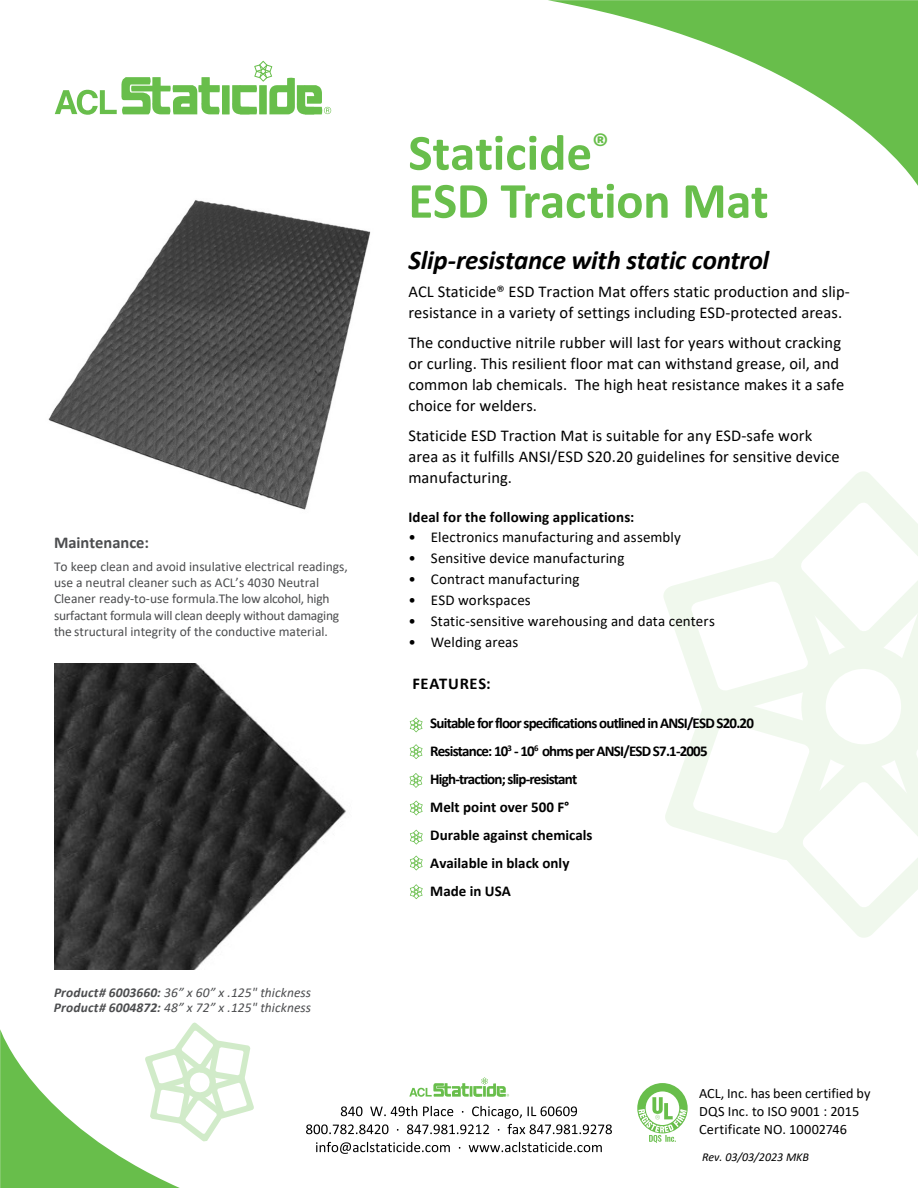
<style>
.page{position:relative;width:918px;height:1188px;background:#fff}
.page>*{position:absolute;margin:0;border:0;box-sizing:border-box;transform-origin:0 0}
.t1{font:700 51px/48px "Calibri";letter-spacing:-.005em;color:#68be4b}
.t2{font:italic 700 27px "Calibri";letter-spacing:-.01em;color:#000}
.t3{font:16.5px/21px "Calibri";letter-spacing:.005em;color:#000}
.t4{font:700 16.5px "Calibri";color:#4c4d4f}
.t5{font:700 16.5px "Calibri";letter-spacing:.04em;color:#000}
.t6{font:700 15px/27.9px "Calibri";letter-spacing:-.055em;color:#000}
.t7{font:15px "Calibri";letter-spacing:.01em;color:#000}
.t8{font:700 15px "Calibri";letter-spacing:.01em;color:#000}
.t9{font:14.25px/18px "Calibri";color:#000}
.t10{font:13.5px/16.2px "Calibri";color:#4c4d4f}
.t11{font:italic 13.5px/15px "Calibri";letter-spacing:.005em;color:#4c4d4f}
.t12{font:italic 12px "Calibri";color:#000}
.s1{font-weight:700}
</style>
<div class="page">
<svg style="left:548px;top:0;width:370px;height:186px"></svg>
<svg style="left:663px;top:471px;width:255px;height:467px"></svg>
<div style="left:222px;top:85px;width:8px;height:29px;background:#68be4b"></div>
<svg style="left:232px;top:61px;width:99px;height:53px"></svg>
<svg style="left:55px;top:77px;width:165px;height:38px"></svg>
<svg style="left:316px;top:1142px;width:286px;height:12px"></svg>
<svg style="left:306px;top:1106px;width:306px;height:28px"></svg>
<svg style="left:409px;top:1077px;width:100px;height:20px"></svg>
<svg style="left:0;top:1022px;width:254px;height:166px"></svg>
<svg style="left:637px;top:1083px;width:51px;height:60px"></svg>
<svg style="left:410px;top:718px;width:13px;height:14px"></svg>
<svg style="left:410px;top:744px;width:13px;height:15px"></svg>
<svg style="left:410px;top:773px;width:12px;height:15px"></svg>
<svg style="left:410px;top:801px;width:13px;height:14px"></svg>
<svg style="left:410px;top:830px;width:13px;height:15px"></svg>
<svg style="left:410px;top:856px;width:13px;height:14px"></svg>
<svg style="left:410px;top:884px;width:13px;height:15px"></svg>
<img style="left:48px;top:200px;width:323px;height:310px">
<img style="left:54px;top:664px;width:292px;height:305px">
<p class="t4" style="left:54px;top:536px;width:97px">Maintenance:</p>
<p class="t10" style="left:54px;top:560px;width:295px">To keep clean and avoid insulative electrical readings, use a neutral cleaner such as ACL’s 4030 Neutral Cleaner ready-to-use formula.The low alcohol, high surfactant formula will clean deeply without damaging the structural integrity of the conductive material.</p>
<p class="t11" style="left:54px;top:985px;width:259px"><span class="s1">Product# 6003660:</span> 36” x 60” x .125" thickness<br><span class="s1">Product# 6004872:</span> 48” x 72” x .125" thickness</p>
<h1 class="t1" style="left:408px;top:132px;width:362px">Staticide<sup>®<br></sup>ESD Traction Mat</h1>
<h2 class="t2" style="left:408px;top:250px;width:362px">Slip-resistance with static control</h2>
<p class="t3" style="left:408px;top:282px;width:443px">ACL Staticide® ESD Traction Mat offers static production and slip&shy;resistance in a variety of settings including ESD-protected areas.</p>
<p class="t3" style="left:408px;top:332px;width:438px">The conductive nitrile rubber will last for years without cracking or curling. This resilient floor mat can withstand grease, oil, and common lab chemicals. The high heat resistance makes it a safe choice for welders.</p>
<p class="t3" style="left:408px;top:425px;width:433px">Staticide ESD Traction Mat is suitable for any ESD-safe work area as it fulfills ANSI/ESD S20.20 guidelines for sensitive device manufacturing.</p>
<p class="t8" style="left:408px;top:511px;width:228px">Ideal for the following applications:</p>
<p class="t7" style="left:408px;top:526px;width:274px">• Electronics manufacturing and assembly</p>
<p class="t7" style="left:408px;top:552px;width:218px">• Sensitive device manufacturing</p>
<p class="t7" style="left:408px;top:573px;width:173px">• Contract manufacturing</p>
<p class="t7" style="left:408px;top:594px;width:124px">• ESD workspaces</p>
<p class="t7" style="left:408px;top:615px;width:308px">• Static-sensitive warehousing and data centers</p>
<p class="t7" style="left:408px;top:636px;width:111px">• Welding areas</p>
<p class="t5" style="left:413px;top:677px;width:80px">FEATURES:</p>
<p class="t6" style="left:430px;top:710px;width:325px">Suitable for floor specifications outlined in ANSI/ESD S20.20<br>Resistance: 10<sup>3</sup> - 10<sup>6</sup> ohms per ANSI/ESD S7.1-2005<br>High-traction; slip-resistant<br>Melt point over 500 F°<br>Durable against chemicals<br>Available in black only<br>Made in USA</p>
<p class="t9" style="left:699px;top:1084px;width:173px">ACL, Inc. has been certified by<br>DQS Inc. to ISO 9001 : 2015<br>Certificate NO. 10002746</p>
<p class="t12" style="left:702px;top:1152px;width:109px">Rev. 03/03/2023 MKB</p>
</div>
